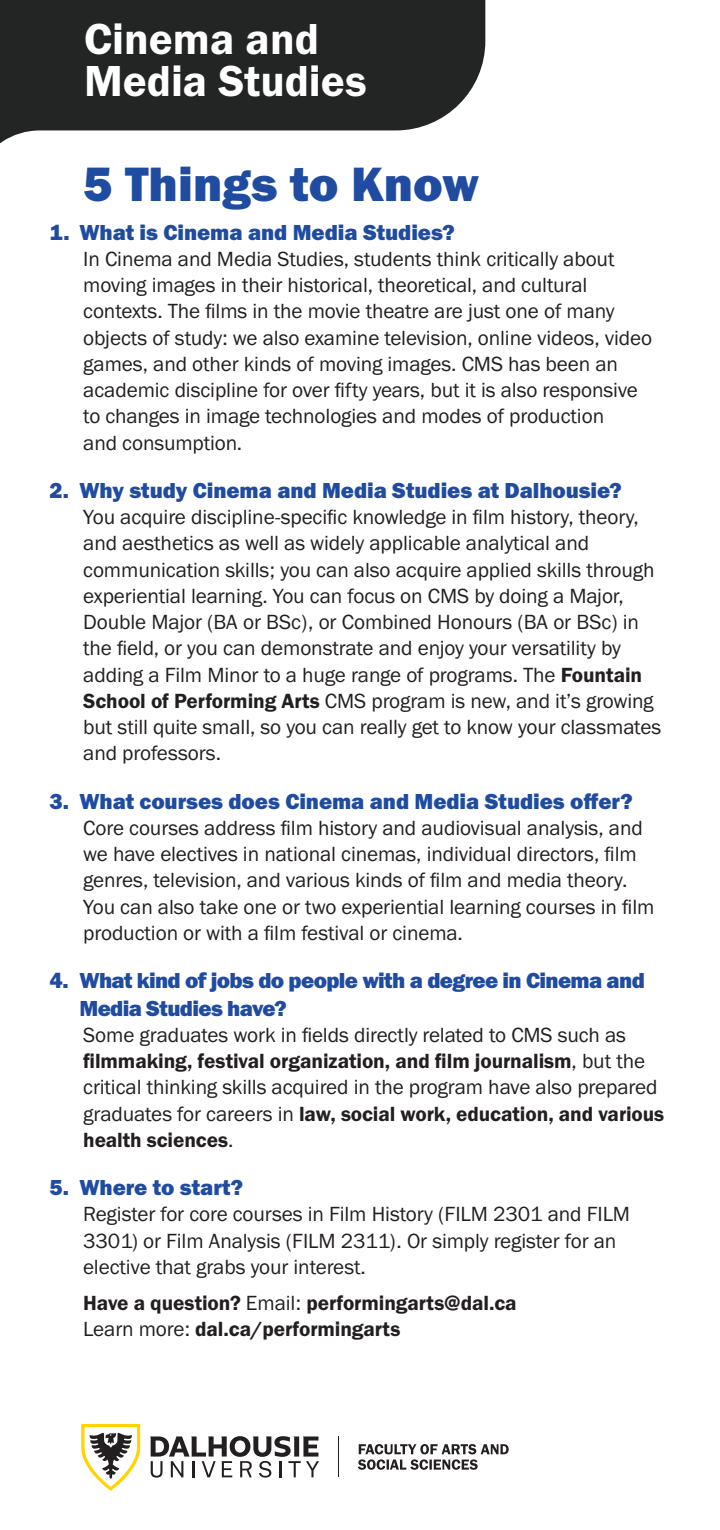
<style>
.page{position:relative;width:720px;height:1530px;background:#fff}
.page>*{position:absolute;margin:0;border:0;box-sizing:border-box;transform-origin:0 0}
.COVER_-_headline{font:50px "Franklin Gothic URW Hea";color:#1f4ba0}
.program_name{font:45px/42.5px "Franklin Gothic URW Dem";color:#fff}
.Body_Subhead{font:22.5px "Franklin Gothic URW Hea";letter-spacing:-.005em;color:#1f4ba0}
.Body_Subhead-2{font:22.5px/27.5px "Franklin Gothic URW Hea";letter-spacing:-.03em;color:#1f4ba0}
.Body{font:21.25px/26.2px "Franklin Gothic URW Boo";letter-spacing:-.005em;color:#231f20}
.Body-2{font:21.25px/26.2px "Franklin Gothic URW Dem";letter-spacing:-.005em;color:#231f20}
.s1{font-family:"Franklin Gothic URW Dem"}
.s2{font-family:"Franklin Gothic URW Boo"}
</style>
<div class="page">
<svg style="left:0;top:0;width:485px;height:144px;background:#3c3d3d"></svg>
<hr style="left:338px;top:1436px;width:1px;height:41px;background:#231f20">
<svg style="left:150px;top:1436px;width:169px;height:42px"></svg>
<svg style="left:81px;top:1424px;width:59px;height:67px"></svg>
<svg style="left:358px;top:1444px;width:151px;height:26px"></svg>
<p class="program_name" style="left:84px;top:17px;width:284px">Cinema and<br>Media Studies</p>
<p class="COVER_-_headline" style="left:83px;top:152px;width:397px">5 Things to Know</p>
<p class="Body_Subhead" style="left:49px;top:217px;width:407px">1. What is Cinema and Media Studies?</p>
<p class="Body" style="left:83px;top:245px;width:570px">In Cinema and Media Studies, students think critically about moving images in their historical, theoretical, and cultural contexts. The films in the movie theatre are just one of many objects of study: we also examine television, online videos, video games, and other kinds of moving images. CMS has been an academic discipline for over fifty years, but it is also responsive to changes in image technologies and modes of production<br>and consumption.</p>
<p class="Body_Subhead" style="left:49px;top:476px;width:574px">2. Why study Cinema and Media Studies at Dalhousie?</p>
<p class="Body" style="left:83px;top:503px;width:580px">You acquire discipline-specific knowledge in film history, theory, and aesthetics as well as widely applicable analytical and communication skills; you can also acquire applied skills through experiential learning. You can focus on CMS by doing a Major, Double Major (BA or BSc), or Combined Honours (BA or BSc) in the field, or you can demonstrate and enjoy your versatility by adding a Film Minor to a huge range of programs. The <span class="s1">Fountain School of Performing Arts</span> CMS program is new, and it’s growing but still quite small, so you can really get to know your classmates and professors.</p>
<p class="Body_Subhead" style="left:49px;top:787px;width:585px">3. What courses does Cinema and Media Studies offer?</p>
<p class="Body" style="left:83px;top:814px;width:573px">Core courses address film history and audiovisual analysis, and we have electives in national cinemas, individual directors, film genres, television, and various kinds of film and media theory.<br>You can also take one or two experiential learning courses in film production or with a film festival or cinema.</p>
<p class="Body_Subhead-2" style="left:79px;top:966px;width:567px;text-indent:-30px">4. What kind of jobs do people with a degree in Cinema and<br>Media Studies have?</p>
<p class="Body" style="left:83px;top:1021px;width:583px">Some graduates work in fields directly related to CMS such as <span class="s1">filmmaking, festival organization, and film journalism</span>, but the critical thinking skills acquired in the program have also prepared graduates for careers in <span class="s1">law, social work, education, and various health sciences</span>.</p>
<p class="Body_Subhead" style="left:49px;top:1173px;width:195px">5. Where to start?</p>
<p class="Body" style="left:83px;top:1201px;width:548px">Register for core courses in Film History (FILM 2301 and FILM<br>3301) or Film Analysis (FILM 2311). Or simply register for an elective that grabs your interest.</p>
<p class="Body-2" style="left:83px;top:1290px;width:435px">Have a question? <span class="s2">Email:</span> performingarts@dal.ca<br><span class="s2">Learn more:</span> dal.ca/performingarts</p>
</div>
